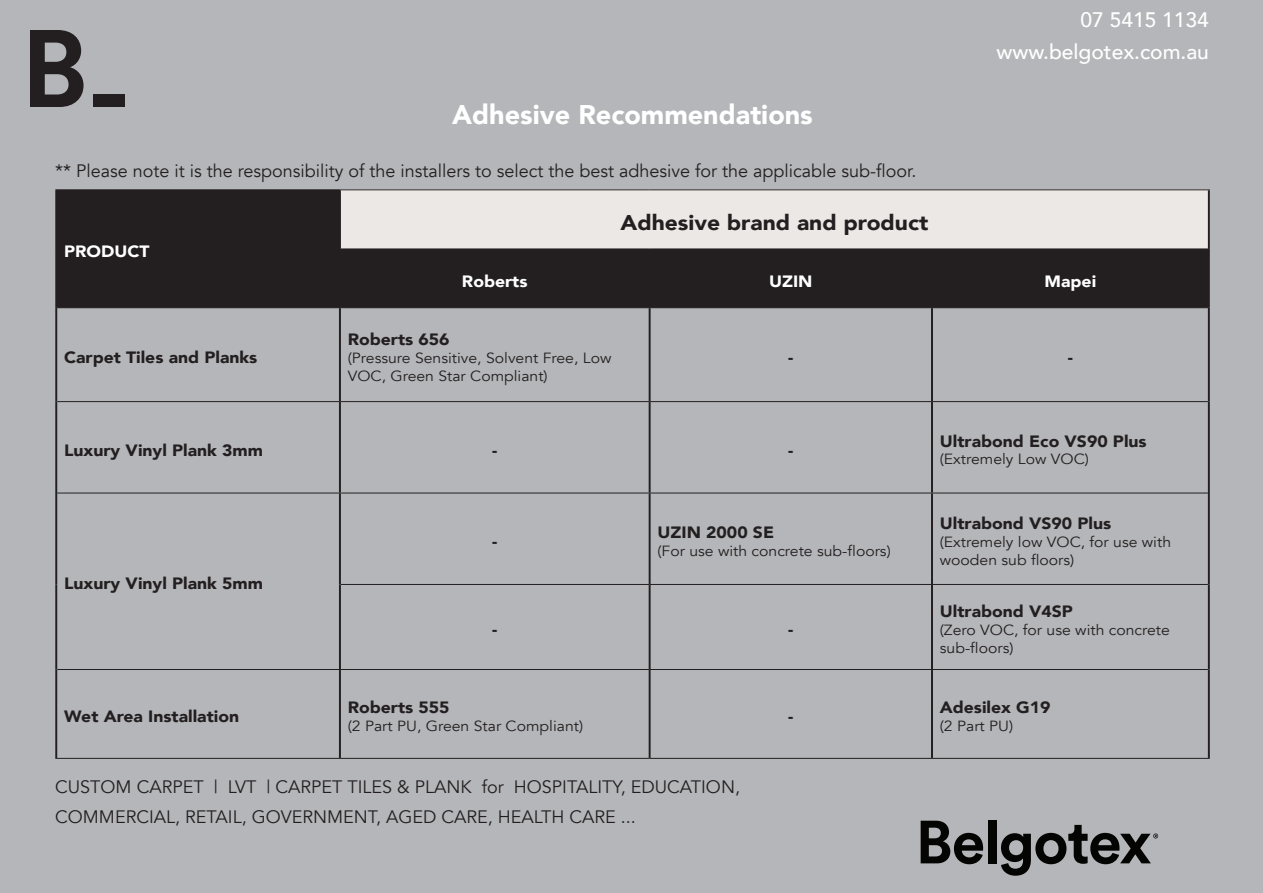
<style>
.page{position:relative;width:1263px;height:893px;background:#b5b6b9}
.page>*{position:absolute;margin:0;border:0;box-sizing:border-box;transform-origin:0 0}
.t1{font:900 27px "Avenir";color:#fff}
.t2{font:900 21.3px "Avenir";color:#231f20;scale:1.07 1}
.t3{font:500 21px "Avenir";color:#fff}
.t4{font:18px/30px "Avenir";color:#231f20}
.t5{font:900 16.35px "Avenir";color:#231f20;scale:1.07 1}
.t6{font:900 16.35px "Avenir";color:#fff;scale:1.07 1}
.t7{font:14.7px/17.7px "Avenir";color:#231f20;scale:1.07 1}
</style>
<div class="page">
<div style="left:57px;top:190px;width:1151px;height:117px;background:#231f20"></div>
<div style="left:340px;top:190px;width:869px;height:59px;background:#ece8e5"></div>
<hr style="left:55px;top:189px;width:285px;height:1px;background:#231f20">
<hr style="left:340px;top:189px;width:310px;height:1px;background:#231f20">
<hr style="left:650px;top:189px;width:282px;height:1px;background:#231f20">
<hr style="left:932px;top:189px;width:278px;height:1px;background:#231f20">
<hr style="left:341px;top:248px;width:309px;height:1px;background:#231f20">
<hr style="left:650px;top:248px;width:282px;height:1px;background:#231f20">
<hr style="left:932px;top:248px;width:276px;height:1px;background:#231f20">
<hr style="left:57px;top:307px;width:283px;height:1px;background:#231f20">
<hr style="left:340px;top:307px;width:310px;height:1px;background:#231f20">
<hr style="left:650px;top:307px;width:282px;height:1px;background:#231f20">
<hr style="left:932px;top:307px;width:276px;height:1px;background:#231f20">
<hr style="left:57px;top:401px;width:283px;height:1px;background:#231f20">
<hr style="left:340px;top:401px;width:310px;height:1px;background:#231f20">
<hr style="left:650px;top:401px;width:282px;height:1px;background:#231f20">
<hr style="left:932px;top:401px;width:276px;height:1px;background:#231f20">
<hr style="left:57px;top:493px;width:283px;height:1px;background:#231f20">
<hr style="left:340px;top:493px;width:310px;height:1px;background:#231f20">
<hr style="left:650px;top:493px;width:282px;height:1px;background:#231f20">
<hr style="left:932px;top:493px;width:276px;height:1px;background:#231f20">
<hr style="left:341px;top:584px;width:309px;height:1px;background:#231f20">
<hr style="left:650px;top:584px;width:282px;height:1px;background:#231f20">
<hr style="left:932px;top:584px;width:276px;height:1px;background:#231f20">
<hr style="left:57px;top:669px;width:283px;height:1px;background:#231f20">
<hr style="left:340px;top:669px;width:310px;height:1px;background:#231f20">
<hr style="left:650px;top:669px;width:282px;height:1px;background:#231f20">
<hr style="left:932px;top:669px;width:276px;height:1px;background:#231f20">
<hr style="left:55px;top:758px;width:285px;height:1px;background:#231f20">
<hr style="left:340px;top:758px;width:310px;height:1px;background:#231f20">
<hr style="left:650px;top:758px;width:282px;height:1px;background:#231f20">
<hr style="left:932px;top:758px;width:278px;height:1px;background:#231f20">
<hr style="left:55px;top:190px;width:2px;height:59px;background:#231f20">
<hr style="left:339px;top:190px;width:2px;height:59px;background:#231f20">
<hr style="left:1208px;top:190px;width:2px;height:59px;background:#231f20">
<hr style="left:55px;top:249px;width:2px;height:59px;background:#231f20">
<hr style="left:339px;top:249px;width:2px;height:58px;background:#231f20">
<hr style="left:649px;top:249px;width:2px;height:58px;background:#231f20">
<hr style="left:931px;top:249px;width:2px;height:58px;background:#231f20">
<hr style="left:1208px;top:249px;width:2px;height:59px;background:#231f20">
<hr style="left:55px;top:308px;width:2px;height:94px;background:#231f20">
<hr style="left:339px;top:308px;width:2px;height:93px;background:#231f20">
<hr style="left:649px;top:308px;width:2px;height:93px;background:#231f20">
<hr style="left:931px;top:308px;width:2px;height:93px;background:#231f20">
<hr style="left:1208px;top:308px;width:2px;height:94px;background:#231f20">
<hr style="left:55px;top:402px;width:2px;height:91px;background:#231f20">
<hr style="left:339px;top:402px;width:2px;height:91px;background:#231f20">
<hr style="left:649px;top:402px;width:2px;height:91px;background:#231f20">
<hr style="left:931px;top:402px;width:2px;height:91px;background:#231f20">
<hr style="left:1208px;top:402px;width:2px;height:91px;background:#231f20">
<hr style="left:55px;top:493px;width:2px;height:91px;background:#231f20">
<hr style="left:339px;top:493px;width:2px;height:91px;background:#231f20">
<hr style="left:649px;top:493px;width:2px;height:91px;background:#231f20">
<hr style="left:931px;top:493px;width:2px;height:91px;background:#231f20">
<hr style="left:1208px;top:493px;width:2px;height:91px;background:#231f20">
<hr style="left:55px;top:584px;width:2px;height:85px;background:#231f20">
<hr style="left:339px;top:584px;width:2px;height:85px;background:#231f20">
<hr style="left:649px;top:585px;width:2px;height:84px;background:#231f20">
<hr style="left:931px;top:585px;width:2px;height:84px;background:#231f20">
<hr style="left:1208px;top:584px;width:2px;height:85px;background:#231f20">
<hr style="left:55px;top:669px;width:2px;height:89px;background:#231f20">
<hr style="left:339px;top:670px;width:2px;height:88px;background:#231f20">
<hr style="left:649px;top:670px;width:2px;height:88px;background:#231f20">
<hr style="left:931px;top:670px;width:2px;height:88px;background:#231f20">
<hr style="left:1208px;top:669px;width:2px;height:89px;background:#231f20">
<svg style="left:30px;top:30px;width:54px;height:77px"></svg>
<div style="left:93px;top:94px;width:32px;height:13px;background:#231f20"></div>
<svg style="left:921px;top:821px;width:62px;height:43px"></svg>
<div style="left:988px;top:820px;width:8px;height:43px;background:#040503"></div>
<svg style="left:1001px;top:825px;width:157px;height:51px"></svg>
<p class="t1" style="left:452px;top:92px;width:362px">Adhesive Recommendations</p>
<p class="t4" style="left:55px;top:157px;width:863px">** Please note it is the responsibility of the installers to select the best adhesive for the applicable sub-floor.</p>
<p class="t6" style="left:64px;top:237px;width:81px">PRODUCT</p>
<p class="t2" style="left:620px;top:204px;width:289px">Adhesive brand and product</p>
<p class="t3" style="left:1080px;top:2px;width:130px">07 5415 1134</p>
<p class="t3" style="left:996px;top:33px;width:214px">www.belgotex.com.au</p>
<p class="t5" style="left:64px;top:343px;width:182px">Carpet Tiles and Planks</p>
<p class="t6" style="left:462px;top:267px;width:63px">Roberts</p>
<p class="t6" style="left:769px;top:267px;width:42px">UZIN</p>
<p class="t6" style="left:1044px;top:267px;width:50px">Mapei</p>
<p class="t5" style="left:348px;top:325px;width:97px">Roberts 656</p>
<p class="t7" style="left:348px;top:349px;width:248px">(Pressure Sensitive, Solvent Free, Low<br>VOC, Green Star Compliant)</p>
<p class="t5" style="left:788px;top:343px;width:6px">-</p>
<p class="t5" style="left:1068px;top:343px;width:6px">-</p>
<p class="t5" style="left:64px;top:436px;width:187px">Luxury Vinyl Plank 3mm</p>
<p class="t5" style="left:492px;top:436px;width:6px">-</p>
<p class="t5" style="left:788px;top:436px;width:6px">-</p>
<p class="t5" style="left:64px;top:570px;width:187px">Luxury Vinyl Plank 5mm</p>
<p class="t5" style="left:64px;top:702px;width:165px">Wet Area Installation</p>
<p class="t5" style="left:492px;top:527px;width:6px">-</p>
<p class="t5" style="left:657px;top:518px;width:110px">UZIN 2000 SE</p>
<p class="t7" style="left:657px;top:542px;width:220px">(For use with concrete sub-floors)</p>
<p class="t5" style="left:492px;top:615px;width:6px">-</p>
<p class="t5" style="left:788px;top:615px;width:6px">-</p>
<p class="t5" style="left:348px;top:694px;width:97px">Roberts 555</p>
<p class="t7" style="left:348px;top:717px;width:221px">(2 Part PU, Green Star Compliant)</p>
<p class="t5" style="left:788px;top:702px;width:6px">-</p>
<p class="t4" style="left:55px;top:772px;width:686px">CUSTOM CARPET | LVT | CARPET TILES &amp; PLANK for HOSPITALITY, EDUCATION,<br>COMMERCIAL, RETAIL, GOVERNMENT, AGED CARE, HEALTH CARE ...</p>
<p class="t5" style="left:940px;top:427px;width:195px">Ultrabond Eco VS90 Plus</p>
<p class="t7" style="left:940px;top:451px;width:141px">(Extremely Low VOC)</p>
<p class="t5" style="left:940px;top:510px;width:162px">Ultrabond VS90 Plus</p>
<p class="t7" style="left:940px;top:533px;width:218px">(Extremely low VOC, for use with wooden sub floors)</p>
<p class="t5" style="left:940px;top:598px;width:126px">Ultrabond V4SP</p>
<p class="t7" style="left:940px;top:621px;width:217px">(Zero VOC, for use with concrete sub-floors)</p>
<p class="t5" style="left:940px;top:694px;width:105px">Adesilex G19</p>
<p class="t7" style="left:940px;top:717px;width:70px">(2 Part PU)</p>
</div>
